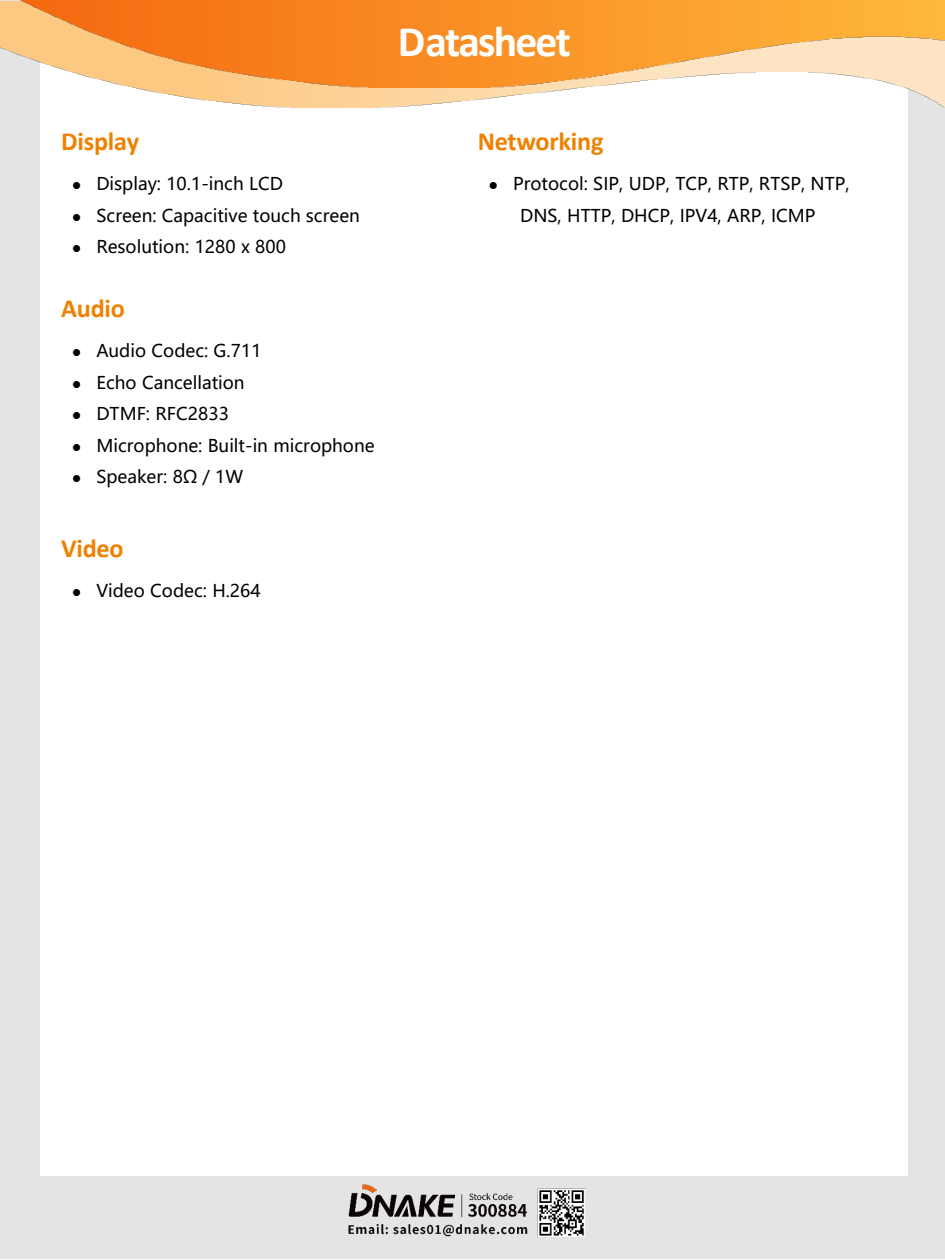
<style>
.page{position:relative;width:945px;height:1260px;background:#fff}
.page>*{position:absolute;margin:0;border:0;box-sizing:border-box;transform-origin:0 0}
.t1{font:700 43.75px "Calibri";letter-spacing:-.04em;color:#fff}
.t2{font:700 26.25px "Calibri";letter-spacing:-.01em;color:#ee8200}
.t3{font:17.5px "Microsoft Ya Hei";color:#000}
</style>
<div class="page">
<div style="left:0;top:1px;width:945px;height:1258px;background:#e4e4e4"></div>
<div style="left:41px;top:61px;width:867px;height:1115px;background:#fff"></div>
<img style="left:0;top:0;width:945px;height:108px">
<img style="left:17px;top:0;width:928px;height:88px">
<img style="left:348px;top:1184px;width:238px;height:54px">
<h1 class="t1" style="left:398px;top:11px;width:175px">Datasheet</h1>
<h2 class="t2" style="left:61px;top:123px;width:79px">Display</h2>
<p class="t3" style="left:72px;top:172px;width:213px">● Display: 10.1-inch LCD</p>
<p class="t3" style="left:72px;top:204px;width:289px">● Screen: Capacitive touch screen</p>
<p class="t3" style="left:72px;top:235px;width:215px">● Resolution: 1280 x 800</p>
<h2 class="t2" style="left:61px;top:290px;width:65px">Audio</h2>
<p class="t3" style="left:72px;top:339px;width:191px">● Audio Codec: G.711</p>
<p class="t3" style="left:72px;top:371px;width:174px">● Echo Cancellation</p>
<p class="t3" style="left:72px;top:402px;width:158px">● DTMF: RFC2833</p>
<p class="t3" style="left:72px;top:434px;width:304px">● Microphone: Built-in microphone</p>
<p class="t3" style="left:72px;top:465px;width:173px">● Speaker: 8Ω / 1W</p>
<h2 class="t2" style="left:61px;top:529px;width:64px">Video</h2>
<p class="t3" style="left:72px;top:578px;width:190px">● Video Codec: H.264</p>
<h2 class="t2" style="left:478px;top:123px;width:127px">Networking</h2>
<p class="t3" style="left:489px;top:172px;width:362px">● Protocol: SIP, UDP, TCP, RTP, RTSP, NTP,</p>
<p class="t3" style="left:520px;top:204px;width:297px">DNS, HTTP, DHCP, IPV4, ARP, ICMP</p>
</div>
